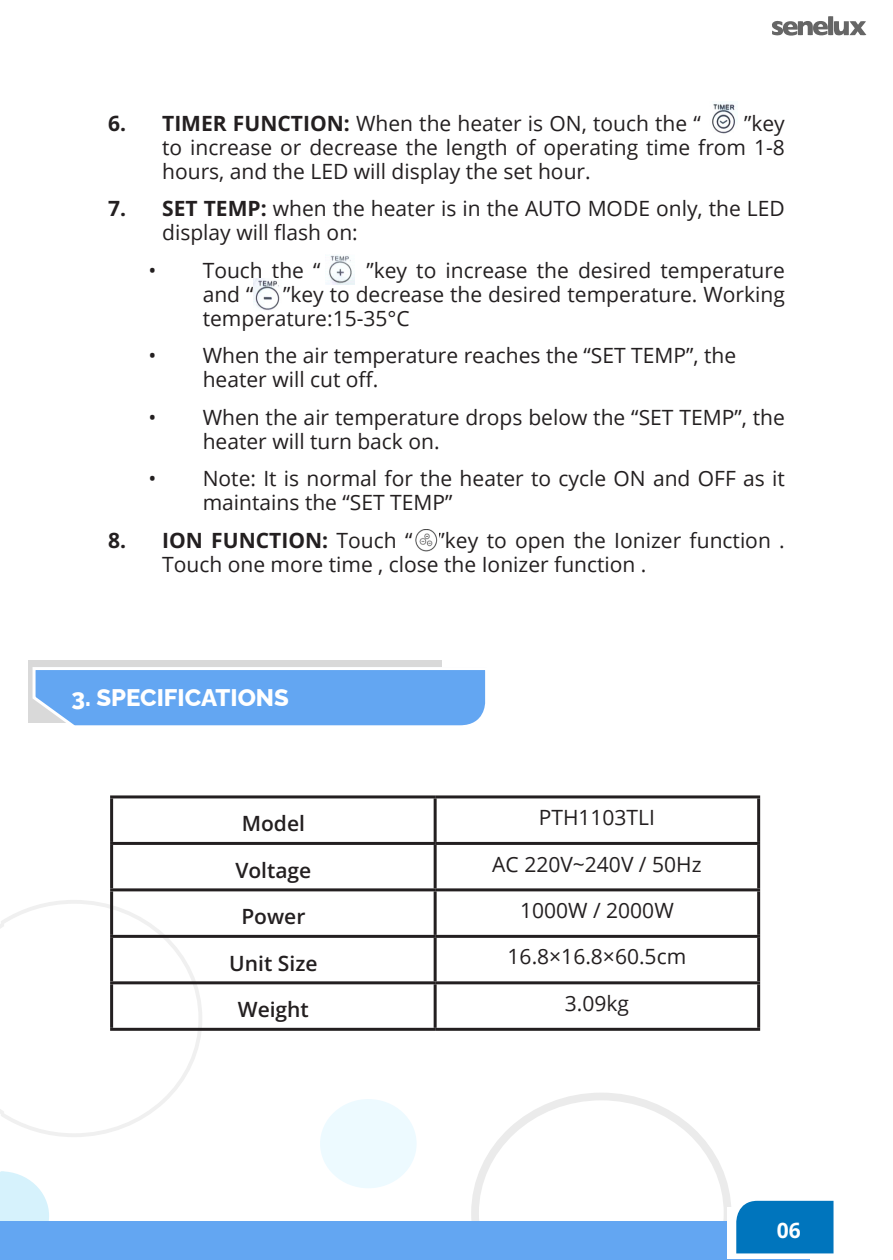
<style>
.page{position:relative;width:893px;height:1260px;background:#fff}
.page>*{position:absolute;margin:0;border:0;box-sizing:border-box;transform-origin:0 0}
.t1{font:800 24px "Raleway";color:#fff}
.t2{font:21px/24px "Open Sans";color:#231f20}
.t3{font:600 21px "Open Sans";color:#231f20}
.t4{font:700 21px "Open Sans";color:#fff}
.s1{font-weight:700}
</style>
<div class="page">
<svg style="left:772px;top:16px;width:94px;height:20px"></svg>
<div style="left:320px;top:1098px;width:96px;height:90px;background:#edfaff;border-radius:50%"></div>
<svg style="left:1px;top:899px;width:201px;height:238px"></svg>
<svg style="left:0;top:1171px;width:49px;height:50px"></svg>
<div style="left:0;top:1221px;width:809px;height:38px;background:#63a6f2"></div>
<div style="left:726px;top:1206px;width:96px;height:52px;background:linear-gradient(to right,#fff,#fff)"></div>
<svg style="left:471px;top:1093px;width:362px;height:160px"></svg>
<hr style="left:110px;top:795px;width:325px;height:3px;background:#231f20">
<hr style="left:110px;top:798px;width:3px;height:43px;background:#231f20">
<hr style="left:435px;top:795px;width:324px;height:3px;background:#231f20">
<hr style="left:433px;top:798px;width:3px;height:43px;background:#231f20">
<hr style="left:756px;top:798px;width:3px;height:43px;background:#231f20">
<hr style="left:110px;top:841px;width:325px;height:3px;background:#231f20">
<hr style="left:110px;top:844px;width:3px;height:44px;background:#231f20">
<hr style="left:435px;top:841px;width:324px;height:3px;background:#231f20">
<hr style="left:433px;top:844px;width:3px;height:44px;background:#231f20">
<hr style="left:756px;top:844px;width:3px;height:44px;background:#231f20">
<hr style="left:110px;top:888px;width:325px;height:3px;background:#231f20">
<hr style="left:110px;top:891px;width:3px;height:43px;background:#231f20">
<hr style="left:435px;top:888px;width:324px;height:3px;background:#231f20">
<hr style="left:433px;top:891px;width:3px;height:43px;background:#231f20">
<hr style="left:756px;top:891px;width:3px;height:43px;background:#231f20">
<hr style="left:110px;top:934px;width:325px;height:3px;background:#231f20">
<hr style="left:110px;top:937px;width:3px;height:44px;background:#231f20">
<hr style="left:435px;top:934px;width:324px;height:3px;background:#231f20">
<hr style="left:433px;top:937px;width:3px;height:44px;background:#231f20">
<hr style="left:756px;top:937px;width:3px;height:44px;background:#231f20">
<hr style="left:110px;top:981px;width:325px;height:3px;background:#231f20">
<hr style="left:110px;top:984px;width:3px;height:43px;background:#231f20">
<hr style="left:435px;top:981px;width:324px;height:3px;background:#231f20">
<hr style="left:433px;top:984px;width:3px;height:43px;background:#231f20">
<hr style="left:756px;top:984px;width:3px;height:43px;background:#231f20">
<hr style="left:110px;top:1027px;width:325px;height:3px;background:#231f20">
<hr style="left:435px;top:1027px;width:324px;height:3px;background:#231f20">
<img style="left:712px;top:103px;width:24px;height:31px">
<img style="left:326px;top:255px;width:28px;height:29px">
<img style="left:253px;top:278px;width:27px;height:33px">
<div style="left:28px;top:660px;width:413px;height:63px;background:#d9d9d9"></div>
<svg style="left:32px;top:665px;width:454px;height:61px;background:#74aff1"></svg>
<img style="left:415px;top:529px;width:23px;height:23px">
<p class="t2" style="left:162px;top:110px;width:624px;text-align:justify;text-indent:581px">”key to increase or decrease the length of operating time from 1-8 hours, and the LED will display the set hour.</p>
<p class="t2" style="left:162px;top:196px;width:624px;text-indent:-54px"><span class="s1">7. SET TEMP:</span> when the heater is in the AUTO MODE only, the LED display will flash on:</p>
<p class="t2" style="left:148px;top:257px;width:173px">• Touch the “</p>
<p class="t2" style="left:366px;top:257px;width:420px">”key to increase the desired temperature</p>
<p class="t2" style="left:202px;top:281px;width:52px">and “</p>
<p class="t2" style="left:108px;top:110px;width:594px"><span class="s1">6. TIMER FUNCTION:</span> When the heater is ON, touch the “</p>
<p class="t2" style="left:202px;top:281px;width:583px;text-indent:80px">”key to decrease the desired temperature. Working temperature:15-35°C</p>
<p class="t2" style="left:202px;top:343px;width:535px;text-indent:-54px">• When the air temperature reaches the “SET TEMP”, the heater will cut off.</p>
<p class="t2" style="left:202px;top:404px;width:583px;text-indent:-54px">• When the air temperature drops below the “SET TEMP”, the heater will turn back on.</p>
<p class="t2" style="left:202px;top:466px;width:583px;text-indent:-54px">• Note: It is normal for the heater to cycle ON and OFF as it maintains the “SET TEMP”</p>
<p class="t2" style="left:162px;top:527px;width:624px;text-indent:-54px"><span class="s1">8. ION FUNCTION:</span> Touch “ ”key to open the Ionizer function .<br>Touch one more time , close the Ionizer function .</p>
<p class="t1" style="left:71px;top:678px;width:219px">3. SPECIFICATIONS</p>
<p class="t3" style="left:242px;top:809px;width:65px">Model</p>
<p class="t2" style="left:538px;top:804px;width:118px">PTH1103TLI</p>
<p class="t3" style="left:235px;top:855px;width:77px">Voltage</p>
<p class="t2" style="left:492px;top:851px;width:211px">AC 220V~240V / 50Hz</p>
<p class="t3" style="left:241px;top:902px;width:66px">Power</p>
<p class="t2" style="left:520px;top:897px;width:155px">1000W / 2000W</p>
<p class="t3" style="left:229px;top:948px;width:90px">Unit Size</p>
<p class="t2" style="left:507px;top:944px;width:180px">16.8×16.8×60.5cm</p>
<p class="t3" style="left:238px;top:995px;width:73px">Weight</p>
<p class="t2" style="left:564px;top:990px;width:66px">3.09kg</p>
<p class="t4" style="left:776px;top:1215px;width:26px">06</p>
</div>
